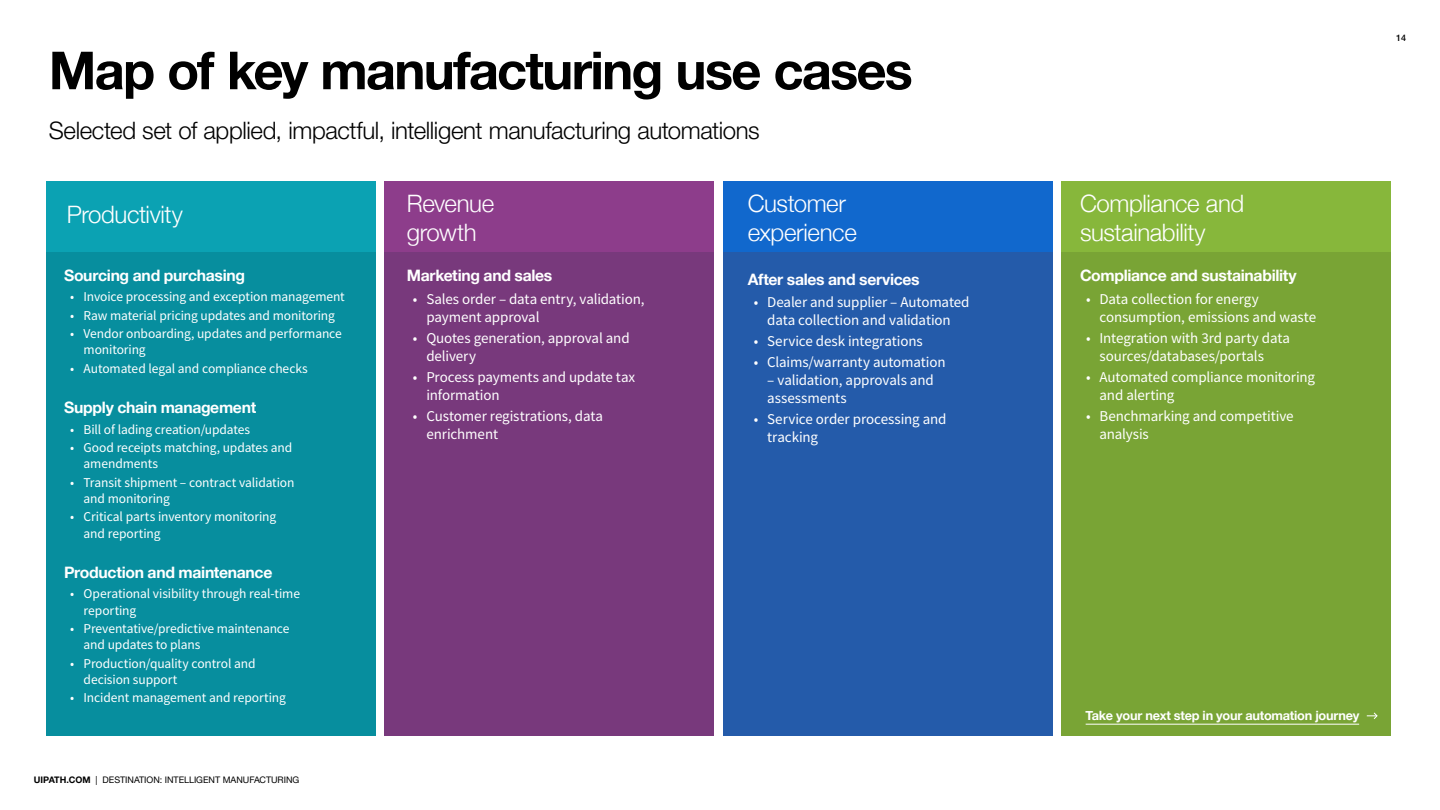
<style>
.page{position:relative;width:1440px;height:810px;background:#fff}
.page>*{position:absolute;margin:0;border:0;box-sizing:border-box;transform-origin:0 0}
.t1{font:700 52.5px "Helvetica Neue LT Pro";letter-spacing:-.035em;color:#000}
.t2{font:300 24px "Helvetica Neue LT Pro";letter-spacing:-.02em;color:#000}
.t3{font:300 24px/28.8px "Helvetica Neue";letter-spacing:-.015em;color:#fff}
.t4{font:300 24px "Helvetica Neue LT Pro";letter-spacing:-.015em;color:#fff}
.t5{font:700 15.75px "Helvetica Neue LT Pro";letter-spacing:-.02em;color:#fff}
.Map-text1{font:700 15.75px "Helvetica Neue";letter-spacing:-.02em;color:#fff}
.t6{font:15px/18px "Source Sans Pro";letter-spacing:-.01em;color:#fff}
.t7{font:13.5px/16.2px "Source Sans Pro";letter-spacing:-.01em;color:#fff}
.t8{font:700 12.75px "Helvetica Neue";letter-spacing:-.02em;color:#fff}
.t9{font:9px "Helvetica Neue LT Pro";letter-spacing:-.005em;color:#000}
.t10{font:500 9px "Helvetica Neue LT Pro";color:#000}
.s1{font-weight:700}
</style>
<div class="page">
<div style="left:384px;top:182px;width:330px;height:554px;background:#78397c"></div>
<div style="left:384px;top:182px;width:330px;height:70px;background:#8d3d8b"></div>
<div style="left:723px;top:182px;width:330px;height:554px;background:#245baa"></div>
<div style="left:1061px;top:182px;width:330px;height:554px;background:#79a435"></div>
<div style="left:723px;top:182px;width:330px;height:70px;background:#1168cd"></div>
<div style="left:1061px;top:182px;width:330px;height:70px;background:#87b73b"></div>
<div style="left:46px;top:182px;width:330px;height:554px;background:#078e9e"></div>
<div style="left:47px;top:182px;width:329px;height:70px;background:#0ba2b3"></div>
<hr style="left:1086px;top:724px;width:273px;height:1px;background:#fff">
<svg style="left:1367px;top:712px;width:11px;height:7px"></svg>
<p class="t1" style="left:49px;top:38px;width:866px">Map of key manufacturing use cases</p>
<p class="t2" style="left:49px;top:116px;width:713px">Selected set of applied, impactful, intelligent manufacturing automations</p>
<p class="t4" style="left:67px;top:200px;width:117px">Productivity</p>
<p class="t5" style="left:64px;top:265px;width:182px">Sourcing and purchasing</p>
<p class="t7" style="left:70px;top:289px;width:276px">• Invoice processing and exception management</p>
<p class="t7" style="left:70px;top:307px;width:266px">• Raw material pricing updates and monitoring</p>
<p class="t7" style="left:84px;top:326px;width:260px;text-indent:-14px">• Vendor onboarding, updates and performance monitoring</p>
<p class="t7" style="left:70px;top:360px;width:239px">• Automated legal and compliance checks</p>
<p class="t5" style="left:64px;top:398px;width:194px">Supply chain management</p>
<p class="t7" style="left:70px;top:421px;width:182px">• Bill of lading creation/updates</p>
<p class="t7" style="left:84px;top:439px;width:210px;text-indent:-14px">• Good receipts matching, updates and amendments</p>
<p class="t7" style="left:84px;top:474px;width:212px;text-indent:-14px">• Transit shipment – contract validation and monitoring</p>
<p class="t7" style="left:84px;top:509px;width:194px;text-indent:-14px">• Critical parts inventory monitoring and reporting</p>
<p class="t5" style="left:64px;top:562px;width:210px">Production and maintenance</p>
<p class="t7" style="left:84px;top:586px;width:218px;text-indent:-14px">• Operational visibility through real-time reporting</p>
<p class="t7" style="left:84px;top:620px;width:207px;text-indent:-14px">• Preventative/predictive maintenance and updates to plans</p>
<p class="t7" style="left:84px;top:655px;width:174px;text-indent:-14px">• Production/quality control and decision support</p>
<p class="t7" style="left:70px;top:690px;width:217px">• Incident management and reporting</p>
<p class="t9" style="left:34px;top:774px;width:267px"><span class="s1">UIPATH.COM</span> | DESTINATION: INTELLIGENT MANUFACTURING</p>
<p class="t3" style="left:407px;top:187px;width:89px">Revenue growth</p>
<p class="t5" style="left:407px;top:265px;width:147px">Marketing and sales</p>
<p class="t6" style="left:426px;top:290px;width:220px;text-indent:-14px">• Sales order – data entry, validation, payment approval</p>
<p class="t6" style="left:426px;top:329px;width:205px;text-indent:-14px">• Quotes generation, approval and delivery</p>
<p class="t6" style="left:426px;top:368px;width:210px;text-indent:-14px">• Process payments and update tax information</p>
<p class="t6" style="left:426px;top:407px;width:178px;text-indent:-14px">• Customer registrations, data enrichment</p>
<p class="t3" style="left:748px;top:187px;width:111px">Customer experience</p>
<p class="Map-text1" style="left:748px;top:267px;width:173px">After sales and services</p>
<p class="t6" style="left:754px;top:292px;width:217px;text-align:center">• Dealer and supplier – Automated data collection and validation</p>
<p class="t6" style="left:754px;top:331px;width:170px">• Service desk integrations</p>
<p class="t6" style="left:754px;top:352px;width:193px">• Claims/warranty automation</p>
<p class="t6" style="left:767px;top:370px;width:168px">– validation, approvals and assessments</p>
<p class="t6" style="left:767px;top:409px;width:181px;text-indent:-14px">• Service order processing and tracking</p>
<p class="t3" style="left:1080px;top:187px;width:166px">Compliance and sustainability</p>
<p class="t5" style="left:1080px;top:265px;width:218px">Compliance and sustainability</p>
<p class="t6" style="left:1100px;top:290px;width:218px;text-indent:-14px">• Data collection for energy consumption, emissions and waste</p>
<p class="t6" style="left:1100px;top:329px;width:192px;text-indent:-14px">• Integration with 3rd party data sources/databases/portals</p>
<p class="t6" style="left:1100px;top:368px;width:217px;text-indent:-14px">• Automated compliance monitoring and alerting</p>
<p class="t6" style="left:1100px;top:407px;width:196px;text-indent:-14px">• Benchmarking and competitive analysis</p>
<p class="t10" style="left:1396px;top:32px;width:12px">14</p>
<p class="t8" style="left:1086px;top:706px;width:275px">Take your next step in your automation journey</p>
</div>
